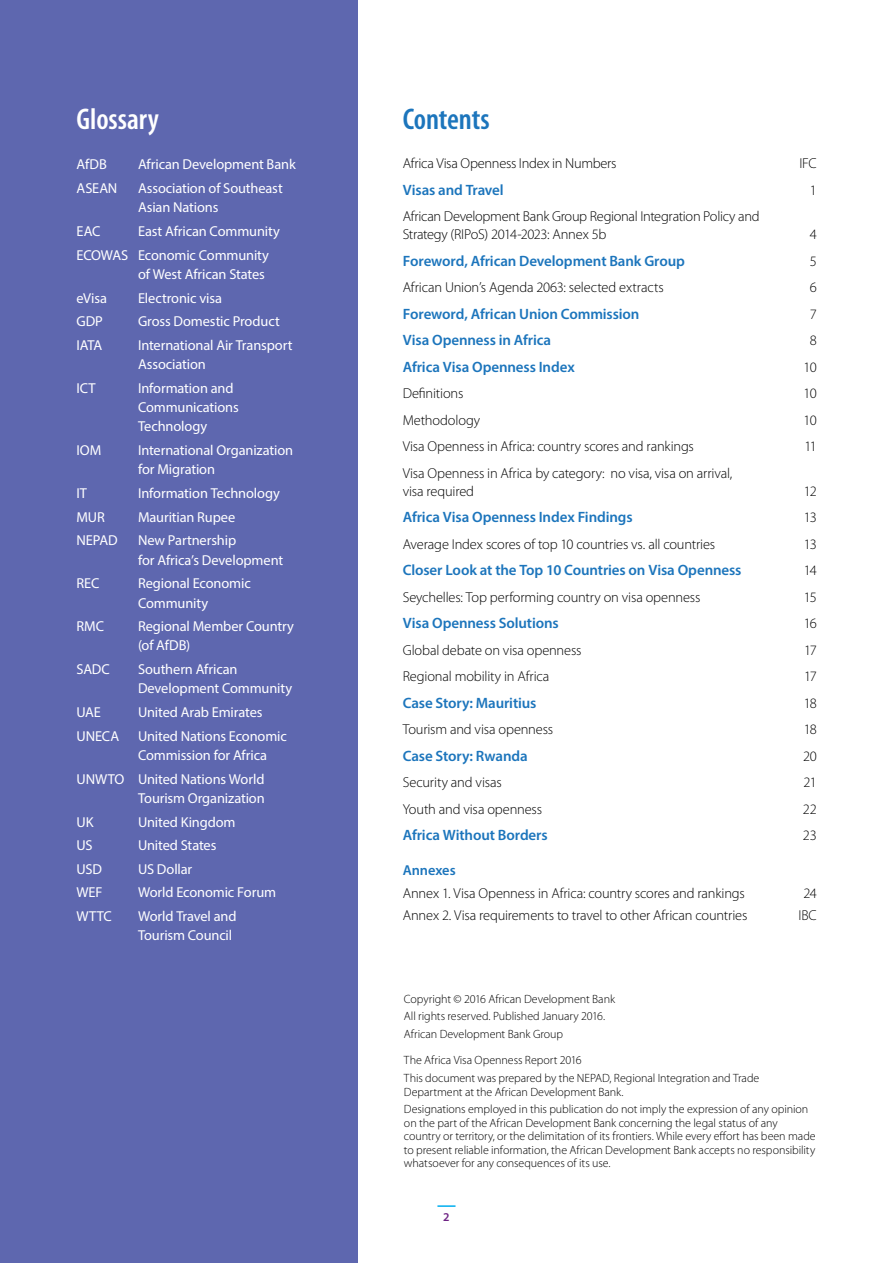
<style>
.page{position:relative;width:893px;height:1263px;background:#fff}
.page>*{position:absolute;margin:0;border:0;box-sizing:border-box;transform-origin:0 0}
.t1{font:600 condensed 30px "Myriad Pro";letter-spacing:-.005em;color:#fff}
.t2{font:600 condensed 30px "Myriad Pro";letter-spacing:-.005em;color:#1c75bc}
.t3{font:600 15px "Myriad Pro";letter-spacing:-.01em;color:#1c75bc}
.t4{font:14.4px/19.4px "Myriad Pro";letter-spacing:-.01em;color:#fff}
.t5{font:300 14.4px/18px "Myriad Pro";letter-spacing:-.015em;color:#000}
.t6{font:600 14.4px "Myriad Pro";letter-spacing:-.005em;color:#1c75bc}
.t7{font:300 12px/17.7px "Myriad Pro";letter-spacing:-.005em;color:#000}
.t8{font:600 12px "Myriad Pro";color:#6e2384}
</style>
<div class="page">
<svg style="left:437px;top:1205px;width:18px;height:2px"></svg>
<div style="left:0;top:0;width:357px;height:1263px;background:#5e67af"></div>
<h1 class="t1" style="left:77px;top:102px;width:84px">Glossary</h1>
<p class="t4" style="left:77px;top:155px;width:32px">AfDB</p>
<p class="t4" style="left:138px;top:155px;width:159px">African Development Bank</p>
<p class="t4" style="left:77px;top:178px;width:42px">ASEAN</p>
<p class="t4" style="left:138px;top:178px;width:146px">Association of Southeast<br>Asian Nations</p>
<p class="t4" style="left:77px;top:221px;width:25px">EAC</p>
<p class="t4" style="left:77px;top:219px;width:205px;line-height:23.5px;text-indent:62px">East African Community<br>ECOWAS Economic Community</p>
<p class="t4" style="left:138px;top:264px;width:128px">of West African States</p>
<p class="t4" style="left:77px;top:288px;width:32px">eVisa</p>
<p class="t4" style="left:138px;top:288px;width:85px">Electronic visa</p>
<p class="t4" style="left:77px;top:311px;width:28px">GDP</p>
<p class="t4" style="left:138px;top:311px;width:143px">Gross Domestic Product</p>
<p class="t4" style="left:77px;top:335px;width:27px">IATA</p>
<p class="t4" style="left:138px;top:335px;width:156px">International Air Transport<br>Association</p>
<p class="t4" style="left:77px;top:378px;width:21px">ICT</p>
<p class="t4" style="left:138px;top:378px;width:102px">Information and<br>Communications<br>Technology</p>
<p class="t4" style="left:77px;top:440px;width:26px">IOM</p>
<p class="t4" style="left:138px;top:440px;width:157px">International Organization for Migration</p>
<p class="t4" style="left:77px;top:483px;width:12px">IT</p>
<p class="t4" style="left:138px;top:483px;width:143px">Information Technology</p>
<p class="t4" style="left:77px;top:507px;width:30px">MUR</p>
<p class="t4" style="left:138px;top:507px;width:99px">Mauritian Rupee</p>
<p class="t4" style="left:77px;top:530px;width:43px">NEPAD</p>
<p class="t4" style="left:138px;top:530px;width:147px">New Partnership<br>for Africa’s Development</p>
<p class="t4" style="left:77px;top:573px;width:24px">REC</p>
<p class="t4" style="left:138px;top:573px;width:114px">Regional Economic<br>Community</p>
<p class="t4" style="left:77px;top:616px;width:29px">RMC</p>
<p class="t4" style="left:138px;top:616px;width:157px">Regional Member Country (of AfDB)</p>
<p class="t4" style="left:77px;top:659px;width:35px">SADC</p>
<p class="t4" style="left:138px;top:659px;width:156px">Southern African<br>Development Community</p>
<p class="t4" style="left:77px;top:702px;width:26px">UAE</p>
<p class="t4" style="left:138px;top:702px;width:126px">United Arab Emirates</p>
<p class="t4" style="left:77px;top:726px;width:44px">UNECA</p>
<p class="t4" style="left:138px;top:726px;width:150px">United Nations Economic<br>Commission for Africa</p>
<p class="t4" style="left:77px;top:769px;width:190px;text-align:right">UNWTO United Nations World<br>Tourism Organization</p>
<p class="t4" style="left:77px;top:812px;width:19px">UK</p>
<p class="t4" style="left:138px;top:812px;width:99px">United Kingdom</p>
<p class="t4" style="left:77px;top:835px;width:18px">US</p>
<p class="t4" style="left:138px;top:835px;width:80px">United States</p>
<p class="t4" style="left:77px;top:859px;width:27px">USD</p>
<p class="t4" style="left:138px;top:859px;width:56px">US Dollar</p>
<p class="t4" style="left:77px;top:883px;width:27px">WEF</p>
<p class="t4" style="left:138px;top:883px;width:140px">World Economic Forum</p>
<p class="t4" style="left:77px;top:906px;width:37px">WTTC</p>
<p class="t4" style="left:138px;top:906px;width:100px">World Travel and<br>Tourism Council</p>
<h1 class="t2" style="left:403px;top:102px;width:88px">Contents</h1>
<p class="t5" style="left:403px;top:154px;width:215px">Africa Visa Openness Index in Numbers</p>
<p class="t5" style="left:800px;top:154px;width:19px">IFC</p>
<p class="t3" style="left:403px;top:180px;width:103px">Visas and Travel</p>
<p class="t5" style="left:810px;top:181px;width:9px">1</p>
<p class="t5" style="left:403px;top:207px;width:358px">African Development Bank Group Regional Integration Policy and<br>Strategy (RIPoS) 2014-2023: Annex 5b</p>
<p class="t5" style="left:810px;top:225px;width:9px">4</p>
<p class="t3" style="left:403px;top:251px;width:284px">Foreword, African Development Bank Group</p>
<p class="t5" style="left:810px;top:252px;width:9px">5</p>
<p class="t5" style="left:403px;top:278px;width:263px">African Union’s Agenda 2063: selected extracts</p>
<p class="t5" style="left:810px;top:278px;width:9px">6</p>
<p class="t3" style="left:403px;top:304px;width:238px">Foreword, African Union Commission</p>
<p class="t5" style="left:810px;top:305px;width:9px">7</p>
<p class="t3" style="left:403px;top:331px;width:150px">Visa Openness in Africa</p>
<p class="t5" style="left:810px;top:331px;width:9px">8</p>
<p class="t3" style="left:403px;top:357px;width:174px">Africa Visa Openness Index</p>
<p class="t5" style="left:804px;top:358px;width:15px">10</p>
<p class="t5" style="left:403px;top:384px;width:62px">Definitions</p>
<p class="t5" style="left:804px;top:384px;width:15px">10</p>
<p class="t5" style="left:403px;top:411px;width:79px">Methodology</p>
<p class="t5" style="left:804px;top:411px;width:15px">10</p>
<p class="t5" style="left:403px;top:437px;width:293px">Visa Openness in Africa: country scores and rankings</p>
<p class="t5" style="left:804px;top:437px;width:14px">11</p>
<p class="t5" style="left:403px;top:464px;width:331px">Visa Openness in Africa by category: no visa, visa on arrival, visa required</p>
<p class="t5" style="left:804px;top:482px;width:14px">12</p>
<p class="t3" style="left:403px;top:508px;width:231px">Africa Visa Openness Index Findings</p>
<p class="t5" style="left:804px;top:508px;width:14px">13</p>
<p class="t5" style="left:403px;top:535px;width:314px">Average Index scores of top 10 countries vs. all countries</p>
<p class="t5" style="left:804px;top:535px;width:14px">13</p>
<p class="t3" style="left:403px;top:561px;width:340px">Closer Look at the Top 10 Countries on Visa Openness</p>
<p class="t5" style="left:804px;top:561px;width:15px">14</p>
<p class="t5" style="left:403px;top:588px;width:299px">Seychelles: Top performing country on visa openness</p>
<p class="t5" style="left:804px;top:588px;width:14px">15</p>
<p class="t3" style="left:403px;top:614px;width:157px">Visa Openness Solutions</p>
<p class="t5" style="left:804px;top:614px;width:15px">16</p>
<p class="t5" style="left:403px;top:641px;width:180px">Global debate on visa openness</p>
<p class="t5" style="left:804px;top:641px;width:14px">17</p>
<p class="t5" style="left:403px;top:667px;width:148px">Regional mobility in Africa</p>
<p class="t5" style="left:804px;top:667px;width:14px">17</p>
<p class="t3" style="left:403px;top:693px;width:135px">Case Story: Mauritius</p>
<p class="t5" style="left:804px;top:694px;width:15px">18</p>
<p class="t5" style="left:403px;top:720px;width:152px">Tourism and visa openness</p>
<p class="t5" style="left:804px;top:720px;width:15px">18</p>
<p class="t3" style="left:403px;top:746px;width:126px">Case Story: Rwanda</p>
<p class="t5" style="left:803px;top:747px;width:15px">20</p>
<p class="t5" style="left:403px;top:773px;width:100px">Security and visas</p>
<p class="t5" style="left:804px;top:773px;width:15px">21</p>
<p class="t5" style="left:403px;top:800px;width:141px">Youth and visa openness</p>
<p class="t5" style="left:803px;top:800px;width:15px">22</p>
<p class="t3" style="left:403px;top:826px;width:147px">Africa Without Borders</p>
<p class="t5" style="left:803px;top:826px;width:15px">23</p>
<p class="t6" style="left:403px;top:861px;width:54px">Annexes</p>
<p class="t5" style="left:403px;top:883px;width:344px">Annex 1. Visa Openness in Africa: country scores and rankings</p>
<p class="t5" style="left:803px;top:883px;width:15px">24</p>
<p class="t5" style="left:403px;top:906px;width:346px">Annex 2. Visa requirements to travel to other African countries</p>
<p class="t5" style="left:799px;top:906px;width:20px">IBC</p>
<p class="t7" style="left:404px;top:989px;width:213px">Copyright © 2016 African Development Bank<br>All rights reserved. Published January 2016.<br>African Development Bank Group</p>
<p class="t7" style="left:404px;top:1051px;width:357px">The Africa Visa Openness Report 2016<br>This document was prepared by the NEPAD, Regional Integration and Trade</p>
<p class="t7" style="left:404px;top:1082px;width:406px">Department at the African Development Bank.<br>Designations employed in this publication do not imply the expression of any opinion</p>
<p class="t7" style="left:404px;top:1116px;width:413px;line-height:13.5px">on the part of the African Development Bank concerning the legal status of any country or territory, or the delimitation of its frontiers. While every effort has been made to present reliable information, the African Development Bank accepts no responsibility whatsoever for any consequences of its use.</p>
<p class="t8" style="left:443px;top:1209px;width:8px">2</p>
</div>
